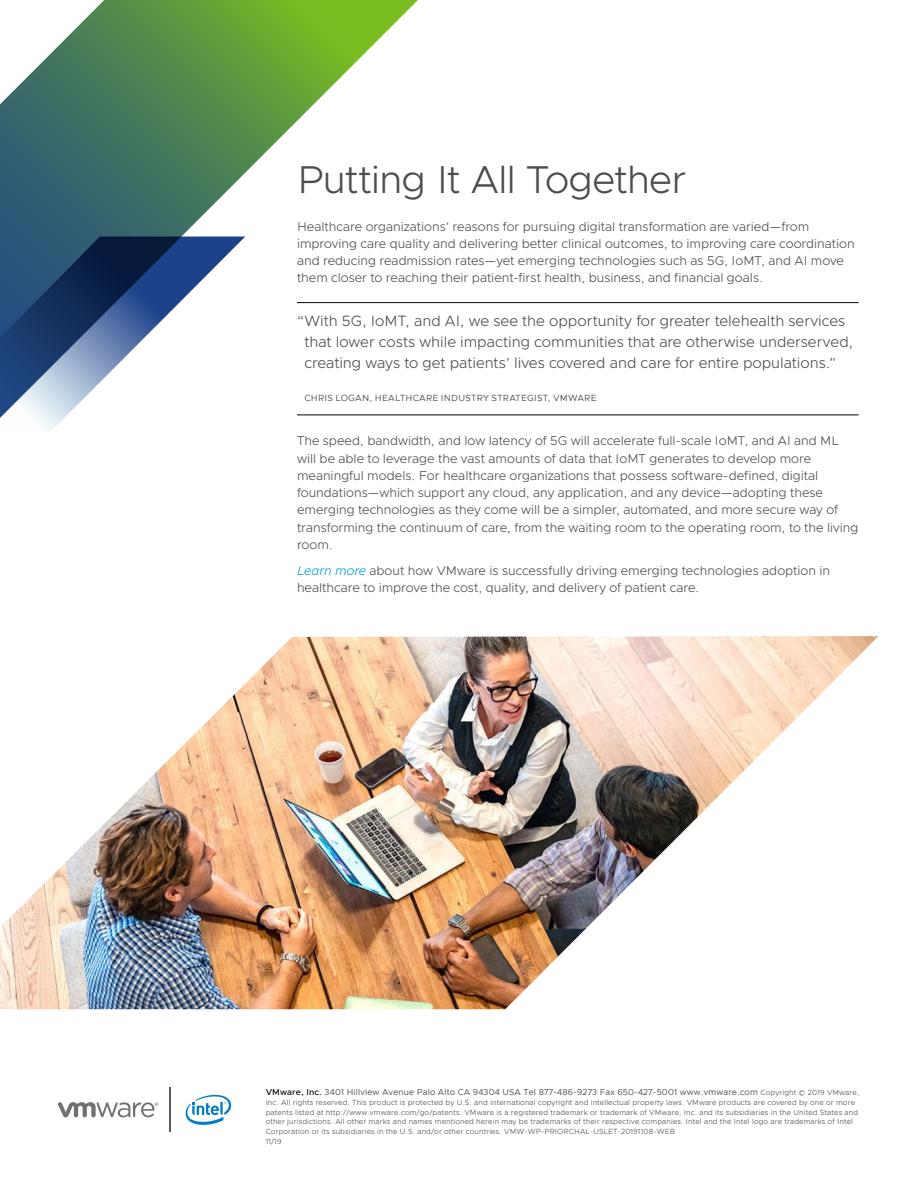
<style>
.page{position:relative;width:918px;height:1188px;background:#fff}
.page>*{position:absolute;margin:0;border:0;box-sizing:border-box;transform-origin:0 0}
._1a__MAIN_TITLE{font:300 39px "Metropolis";letter-spacing:-.02em;color:#4d4d4f}
.t1{font:300 15px/21px "Metropolis";letter-spacing:-.005em;color:#4d4d4f}
._3a__BODY_TEXT{font:300 12.75px/17.2px "Metropolis";color:#4d4d4f}
._3c__BODY_QUOTE-ATTR{font:9px "Metropolis";letter-spacing:.02em;color:#4d4d4f}
.t2{font:8.7px "Metropolis";letter-spacing:.015em;color:#4d4d4f}
.t3{font:300 7.5px/9.8px "Metropolis";letter-spacing:.015em;color:#4d4d4f}
.s1{font-style:italic;color:#009cdc}
.s2{font-weight:500;color:#000}
.s3{font-weight:300;font-size:7.5px}
</style>
<div class="page">
<hr style="left:169px;top:1087px;width:2px;height:45px;background:#56565a">
<svg style="left:58px;top:1102px;width:100px;height:15px"></svg>
<svg style="left:185px;top:1094px;width:46px;height:31px"></svg>
<hr style="left:297px;top:302px;width:562px;height:1px;background:#000">
<hr style="left:297px;top:415px;width:562px;height:1px;background:#000">
<svg style="left:0;top:0;width:483px;height:416px"></svg>
<img style="left:0;top:636px;width:879px;height:373px">
<svg style="left:0;top:237px;width:245px;height:194px"></svg>
<p class="_1a__MAIN_TITLE" style="left:297px;top:155px;width:391px">Putting It All Together</p>
<p class="_3a__BODY_TEXT" style="left:297px;top:217px;width:559px">Healthcare organizations’ reasons for pursuing digital transformation are varied—from improving care quality and delivering better clinical outcomes, to improving care coordination and reducing readmission rates—yet emerging technologies such as 5G, IoMT, and AI move them closer to reaching their patient-first health, business, and financial goals.</p>
<p class="t1" style="left:304px;top:310px;width:550px;text-indent:-7px">“With 5G, IoMT, and AI, we see the opportunity for greater telehealth services that lower costs while impacting communities that are otherwise underserved, creating ways to get patients’ lives covered and care for entire populations.”</p>
<p class="_3c__BODY_QUOTE-ATTR" style="left:304px;top:393px;width:294px">CHRIS LOGAN, HEALTHCARE INDUSTRY STRATEGIST, VMWARE</p>
<p class="_3a__BODY_TEXT" style="left:297px;top:432px;width:563px">The speed, bandwidth, and low latency of 5G will accelerate full-scale IoMT, and AI and ML will be able to leverage the vast amounts of data that IoMT generates to develop more meaningful models. For healthcare organizations that possess software-defined, digital foundations—which support any cloud, any application, and any device—adopting these emerging technologies as they come will be a simpler, automated, and more secure way of transforming the continuum of care, from the waiting room to the operating room, to the living room.</p>
<p class="_3a__BODY_TEXT" style="left:297px;top:562px;width:535px"><span class="s1">Learn more</span> about how VMware is successfully driving emerging technologies adoption in healthcare to improve the cost, quality, and delivery of patient care.</p>
<p class="t2" style="left:266px;top:1087px;width:595px"><span class="s2">VMware, Inc.</span> 3401 Hillview Avenue Palo Alto CA 94304 USA Tel 877-486-9273 Fax 650-427-5001 www.vmware.com <span class="s3">Copyright © 2019 VMware,</span></p>
<p class="t3" style="left:266px;top:1097px;width:594px">Inc. All rights reserved. This product is protected by U.S. and international copyright and intellectual property laws. VMware products are covered by one or more patents listed at http://www.vmware.com/go/patents. VMware is a registered trademark or trademark of VMware, Inc. and its subsidiaries in the United States and other jurisdictions. All other marks and names mentioned herein may be trademarks of their respective companies. Intel and the Intel logo are trademarks of Intel Corporation or its subsidiaries in the U.S. and/or other countries. VMW-WP-PRIORCHAL-USLET-20191108-WEB<br>11/19</p>
</div>
